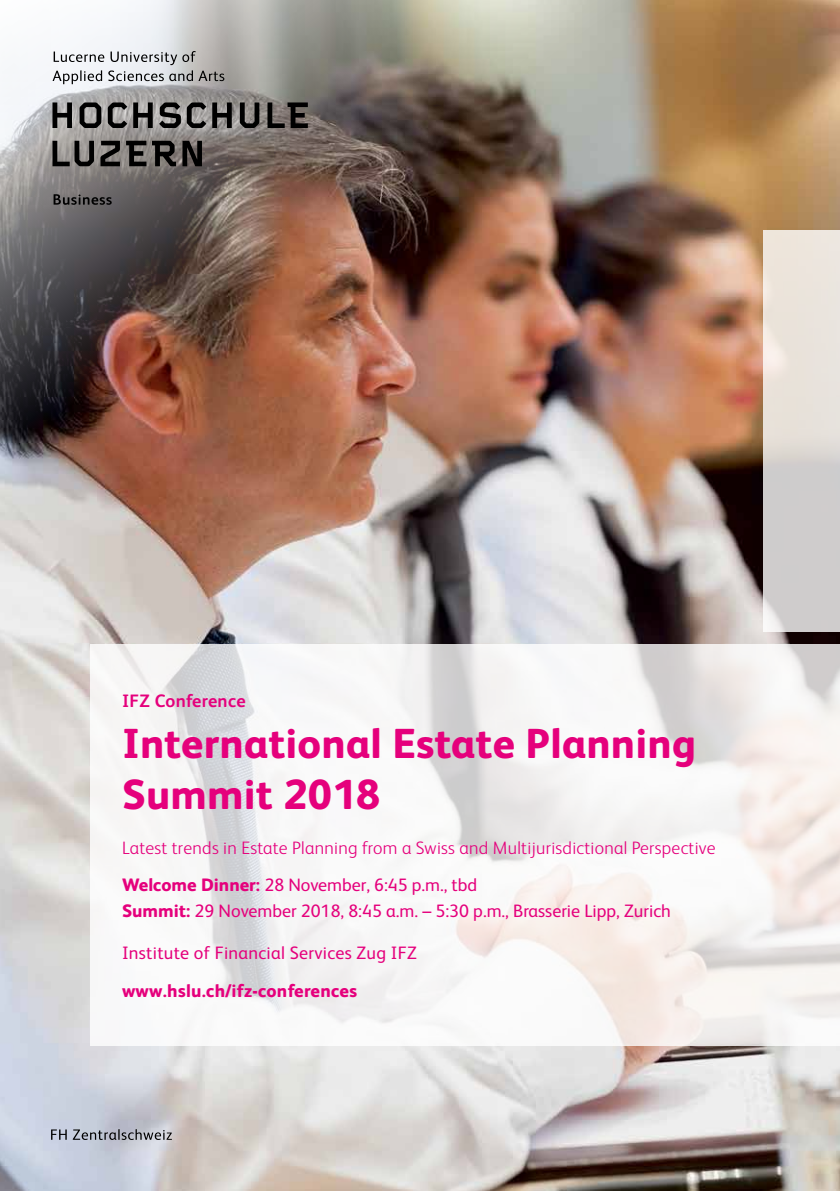
<style>
.page{position:relative;width:840px;height:1191px;background:#fff}
.page>*{position:absolute;margin:0;border:0;box-sizing:border-box;transform-origin:0 0}
.t1{font:800 42px/51px "FS Albert";letter-spacing:.005em;color:#e5007c}
.t2{font:300 18px/37.6px "FS Albert";letter-spacing:.015em;color:#e5007c}
.t3{font:18px "FS Albert";color:#e5007c}
.t4{font:800 18px "FS Albert";letter-spacing:.015em;color:#e5007c}
.t5{font:700 18px "FS Albert";letter-spacing:.015em;color:#e5007c}
.s1{font-weight:800}
.s2{font-weight:400}
</style>
<div class="page">
<img style="left:0;top:0;width:839px;height:1191px">
<img style="left:0;top:0;width:678px;height:501px">
<svg style="left:52px;top:141px;width:42px;height:25px"></svg>
<svg style="left:182px;top:141px;width:20px;height:25px"></svg>
<svg style="left:100px;top:141px;width:20px;height:25px"></svg>
<svg style="left:152px;top:141px;width:24px;height:25px"></svg>
<svg style="left:126px;top:141px;width:20px;height:25px"></svg>
<svg style="left:52px;top:102px;width:20px;height:26px"></svg>
<svg style="left:79px;top:102px;width:22px;height:26px"></svg>
<svg style="left:108px;top:102px;width:19px;height:26px"></svg>
<svg style="left:133px;top:102px;width:20px;height:26px"></svg>
<svg style="left:187px;top:102px;width:19px;height:26px"></svg>
<svg style="left:212px;top:102px;width:20px;height:26px"></svg>
<svg style="left:240px;top:102px;width:19px;height:26px"></svg>
<svg style="left:159px;top:102px;width:22px;height:26px"></svg>
<svg style="left:267px;top:102px;width:41px;height:26px"></svg>
<svg style="left:53px;top:51px;width:171px;height:33px"></svg>
<svg style="left:54px;top:194px;width:58px;height:11px"></svg>
<svg style="left:763px;top:230px;width:76px;height:402px;fill:#e7e1d9"></svg>
<svg style="left:91px;top:644px;width:748px;height:401px;fill:#f7f6f5"></svg>
<svg style="left:51px;top:1129px;width:121px;height:11px"></svg>
<p class="t5" style="left:122px;top:688px;width:125px">IFZ Conference</p>
<h1 class="t1" style="left:122px;top:716px;width:575px">International Estate Planning<br>Summit 2018</h1>
<p class="t2" style="left:122px;top:828px;width:594px">Latest trends in Estate Planning from a Swiss and Multijurisdictional Perspective<br><span class="s1">Welcome Dinner:</span> <span class="s2">28 November, 6:45 p.m., tbd</span></p>
<p class="t3" style="left:122px;top:898px;width:550px"><span class="s1">Summit:</span> 29 November 2018, 8:45 a.m. – 5:30 p.m., Brasserie Lipp, Zurich</p>
<p class="t3" style="left:122px;top:941px;width:296px">Institute of Financial Services Zug IFZ</p>
<p class="t4" style="left:122px;top:977px;width:236px">www.hslu.ch/ifz-conferences</p>
</div>
